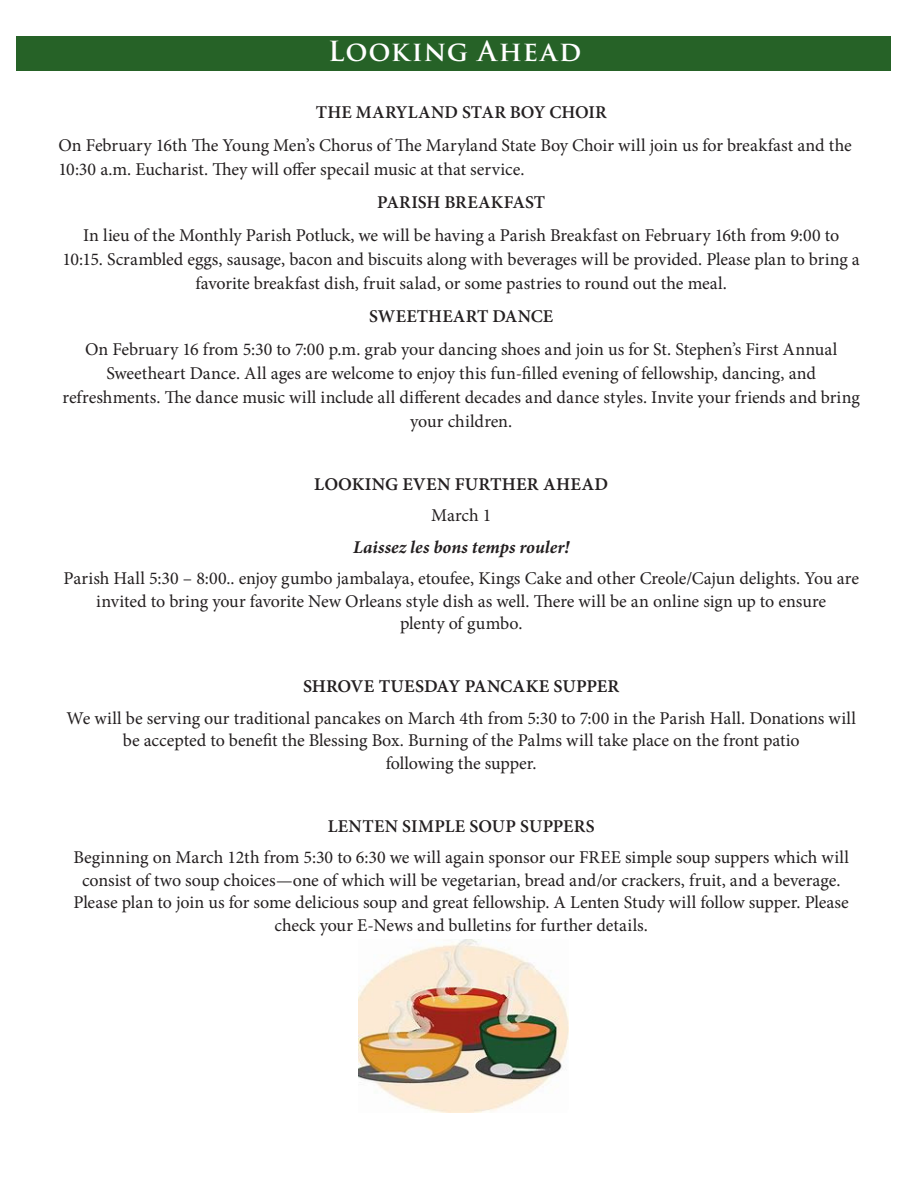
<style>
.page{position:relative;width:918px;height:1188px;background:#fff}
.page>*{position:absolute;margin:0;border:0;box-sizing:border-box;transform-origin:0 0}
.Header_Green{font:600 27px "Trajan Pro 3";letter-spacing:.035em;color:#fff}
.Articles{font:18px/22.5px "Minion Pro";letter-spacing:-.005em;color:#231f20;text-align:center}
.Articles-2{font:600 18px "Minion Pro";letter-spacing:.01em;color:#231f20}
.Articles-3{font:18px "Minion Pro Semibold Capt";letter-spacing:.005em;color:#231f20}
.Articles-4{font:italic 700 18px "Minion Pro";letter-spacing:.005em;color:#231f20}
</style>
<div class="page">
<div style="left:16px;top:36px;width:875px;height:34px;background:#266227"></div>
<img style="left:358px;top:940px;width:211px;height:173px">
<p class="Header_Green" style="left:328px;top:31px;width:255px">Looking Ahead</p>
<p class="Articles-2" style="left:316px;top:100px;width:292px">THE MARYLAND STAR BOY CHOIR</p>
<p class="Articles" style="left:58px;top:133px;width:795px;line-height:24px;text-align:left">On February 16th The Young Men’s Chorus of The Maryland State Boy Choir will join us for breakfast and the<br>10:30 a.m. Eucharist. They will offer specail music at that service.</p>
<p class="Articles-2" style="left:377px;top:190px;width:169px">PARISH BREAKFAST</p>
<p class="Articles" style="left:63px;top:223px;width:799px;line-height:24px">In lieu of the Monthly Parish Potluck, we will be having a Parish Breakfast on February 16th from 9:00 to<br>10:15. Scrambled eggs, sausage, bacon and biscuits along with beverages will be provided. Please plan to bring a favorite breakfast dish, fruit salad, or some pastries to round out the meal.</p>
<p class="Articles-2" style="left:369px;top:304px;width:186px">SWEETHEART DANCE</p>
<p class="Articles" style="left:63px;top:337px;width:799px;line-height:24px">On February 16 from 5:30 to 7:00 p.m. grab your dancing shoes and join us for St. Stephen’s First Annual Sweetheart Dance. All ages are welcome to enjoy this fun-filled evening of fellowship, dancing, and refreshments. The dance music will include all different decades and dance styles. Invite your friends and bring your children.</p>
<p class="Articles-3" style="left:314px;top:471px;width:295px">LOOKING EVEN FURTHER AHEAD</p>
<p class="Articles" style="left:431px;top:504px;width:62px">March 1</p>
<p class="Articles-4" style="left:353px;top:534px;width:218px">Laissez les bons temps rouler!</p>
<p class="Articles" style="left:63px;top:567px;width:797px">Parish Hall 5:30 – 8:00.. enjoy gumbo jambalaya, etoufee, Kings Cake and other Creole/Cajun delights. You are invited to bring your favorite New Orleans style dish as well. There will be an online sign up to ensure<br>plenty of gumbo.</p>
<p class="Articles-3" style="left:303px;top:674px;width:318px">SHROVE TUESDAY PANCAKE SUPPER</p>
<p class="Articles" style="left:66px;top:707px;width:791px">We will be serving our traditional pancakes on March 4th from 5:30 to 7:00 in the Parish Hall. Donations will be accepted to benefit the Blessing Box. Burning of the Palms will take place on the front patio<br>following the supper.</p>
<p class="Articles-2" style="left:328px;top:814px;width:269px">LENTEN SIMPLE SOUP SUPPERS</p>
<p class="Articles" style="left:73px;top:846px;width:777px">Beginning on March 12th from 5:30 to 6:30 we will again sponsor our FREE simple soup suppers which will consist of two soup choices—one of which will be vegetarian, bread and/or crackers, fruit, and a beverage.<br>Please plan to join us for some delicious soup and great fellowship. A Lenten Study will follow supper. Please check your E-News and bulletins for further details.</p>
</div>
